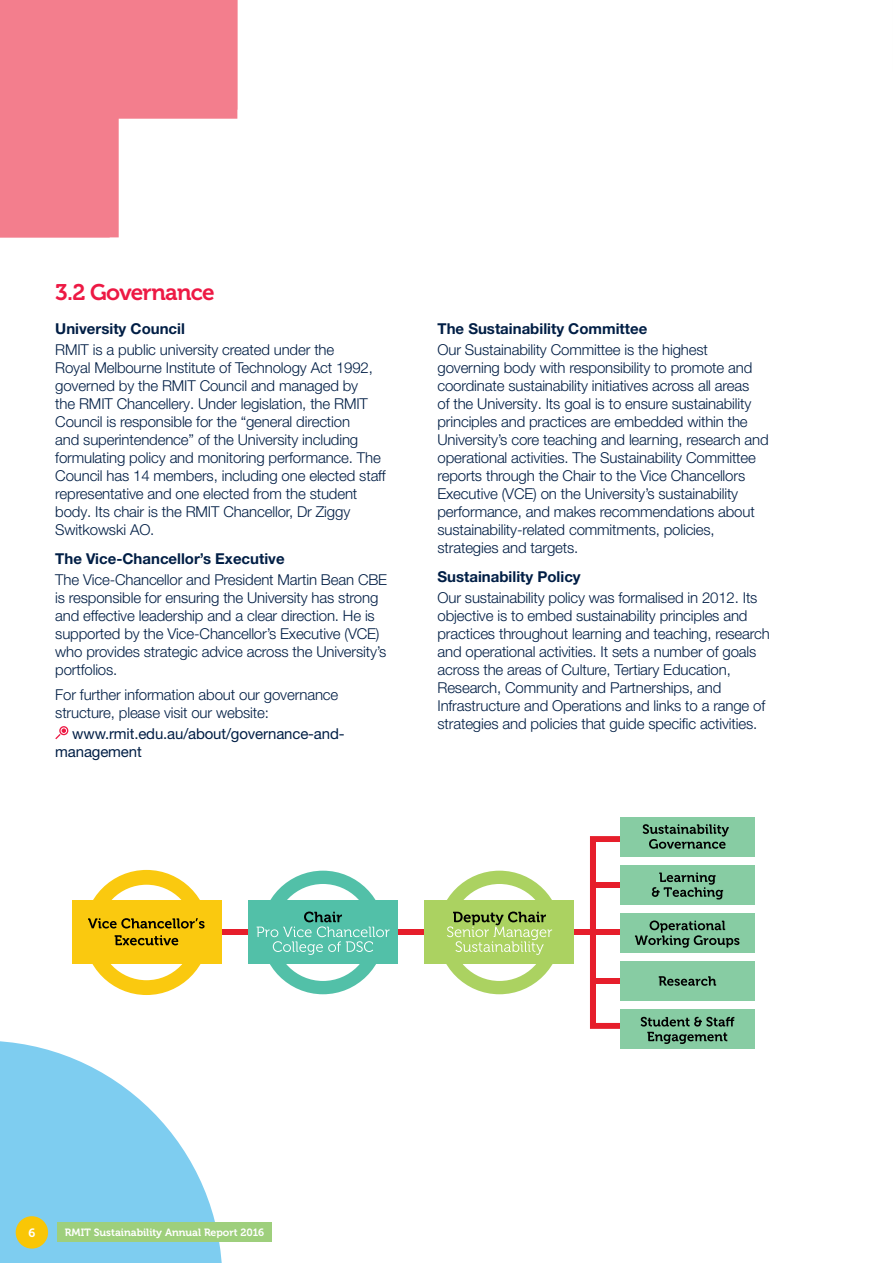
<style>
.page{position:relative;width:893px;height:1263px;background:#fff}
.page>*{position:absolute;margin:0;border:0;box-sizing:border-box;transform-origin:0 0}
.t1{font:22.5px "Museo 700";letter-spacing:-.03em;color:#ed1944}
.t2{font:300 15px/18px "Helvetica Neue LT Pro";letter-spacing:-.01em;color:#001e45}
.t3{font:700 15px "Helvetica Neue LT Pro";color:#001e45}
.t4{font:15px/18px "Helvetica Neue LT Pro";letter-spacing:-.01em;color:#001e45}
.t5{font:12px "Museo 700";color:#fff}
.t6{font:10.5px "Museo 700";color:#fff}
</style>
<div class="page">
<svg style="left:55px;top:726px;width:13px;height:13px"></svg>
<svg style="left:590px;top:836px;width:37px;height:193px"></svg>
<div style="left:593px;top:978px;width:34px;height:6px;background:#e61e2b"></div>
<div style="left:593px;top:929px;width:34px;height:6px;background:#e61e2b"></div>
<div style="left:593px;top:882px;width:34px;height:6px;background:#e61e2b"></div>
<div style="left:215px;top:929px;width:378px;height:6px;background:#e61e2b"></div>
<div style="left:425px;top:900px;width:149px;height:64px;background:#abd261"></div>
<div style="left:72px;top:900px;width:149px;height:64px;background:#fac90f"></div>
<svg style="left:88px;top:870px;width:117px;height:125px"></svg>
<div style="left:248px;top:900px;width:150px;height:64px;background:#52c0a8"></div>
<svg style="left:257px;top:871px;width:133px;height:123px"></svg>
<div style="left:620px;top:817px;width:134px;height:39px;background:#87cca3"></div>
<svg style="left:643px;top:824px;width:86px;height:25px"></svg>
<div style="left:620px;top:865px;width:134px;height:40px;background:#87cca3"></div>
<svg style="left:652px;top:872px;width:71px;height:27px"></svg>
<div style="left:620px;top:913px;width:134px;height:40px;background:#87cca3"></div>
<svg style="left:635px;top:920px;width:104px;height:28px"></svg>
<div style="left:620px;top:961px;width:134px;height:40px;background:#87cca3"></div>
<svg style="left:659px;top:976px;width:57px;height:10px"></svg>
<svg style="left:446px;top:871px;width:107px;height:123px"></svg>
<div style="left:620px;top:1009px;width:134px;height:40px;background:#87cca3"></div>
<svg style="left:641px;top:1017px;width:93px;height:9px"></svg>
<svg style="left:647px;top:1032px;width:80px;height:12px"></svg>
<div style="left:590px;top:839px;width:6px;height:187px;background:#e61e2b"></div>
<svg style="left:0;top:0;width:237px;height:237px;fill:#f37e8d"></svg>
<svg style="left:0;top:1041px;width:222px;height:222px;fill:#7ecdf0"></svg>
<div style="left:16px;top:1216px;width:32px;height:32px;background:#f9c606;border-radius:50%"></div>
<div style="left:57px;top:1222px;width:215px;height:20px;background:#9ecf7c"></div>
<h1 class="t1" style="left:55px;top:280px;width:161px">3.2 Governance</h1>
<p class="t3" style="left:55px;top:320px;width:131px">University Council</p>
<p class="t2" style="left:55px;top:341px;width:332px">RMIT is a public university created under the<br>Royal Melbourne Institute of Technology Act 1992, governed by the RMIT Council and managed by<br>the RMIT Chancellery. Under legislation, the RMIT Council is responsible for the “general direction<br>and superintendence” of the University including formulating policy and monitoring performance. The Council has 14 members, including one elected staff representative and one elected from the student body. Its chair is the RMIT Chancellor, Dr Ziggy Switkowski AO.</p>
<p class="t3" style="left:55px;top:549px;width:231px">The Vice-Chancellor’s Executive</p>
<p class="t2" style="left:55px;top:570px;width:333px">The Vice-Chancellor and President Martin Bean CBE is responsible for ensuring the University has strong and effective leadership and a clear direction. He is supported by the Vice-Chancellor’s Executive (VCE) who provides strategic advice across the University’s portfolios.</p>
<p class="t2" style="left:55px;top:686px;width:285px">For further information about our governance structure, please visit our website:</p>
<p class="t4" style="left:55px;top:725px;width:291px;text-indent:17px">www.rmit.edu.au/about/governance-and&shy;management</p>
<p class="t3" style="left:437px;top:320px;width:211px">The Sustainability Committee</p>
<p class="t2" style="left:437px;top:341px;width:333px">Our Sustainability Committee is the highest governing body with responsibility to promote and coordinate sustainability initiatives across all areas<br>of the University. Its goal is to ensure sustainability principles and practices are embedded within the University’s core teaching and learning, research and operational activities. The Sustainability Committee reports through the Chair to the Vice Chancellors Executive (VCE) on the University’s sustainability performance, and makes recommendations about sustainability-related commitments, policies, strategies and targets.</p>
<p class="t3" style="left:437px;top:567px;width:145px">Sustainability Policy</p>
<p class="t2" style="left:437px;top:588px;width:334px">Our sustainability policy was formalised in 2012. Its objective is to embed sustainability principles and practices throughout learning and teaching, research and operational activities. It sets a number of goals across the areas of Culture, Tertiary Education, Research, Community and Partnerships, and Infrastructure and Operations and links to a range of strategies and policies that guide specific activities.</p>
<p class="t5" style="left:28px;top:1226px;width:8px">6</p>
<p class="t6" style="left:65px;top:1227px;width:201px">RMIT Sustainability Annual Report 2016</p>
</div>
